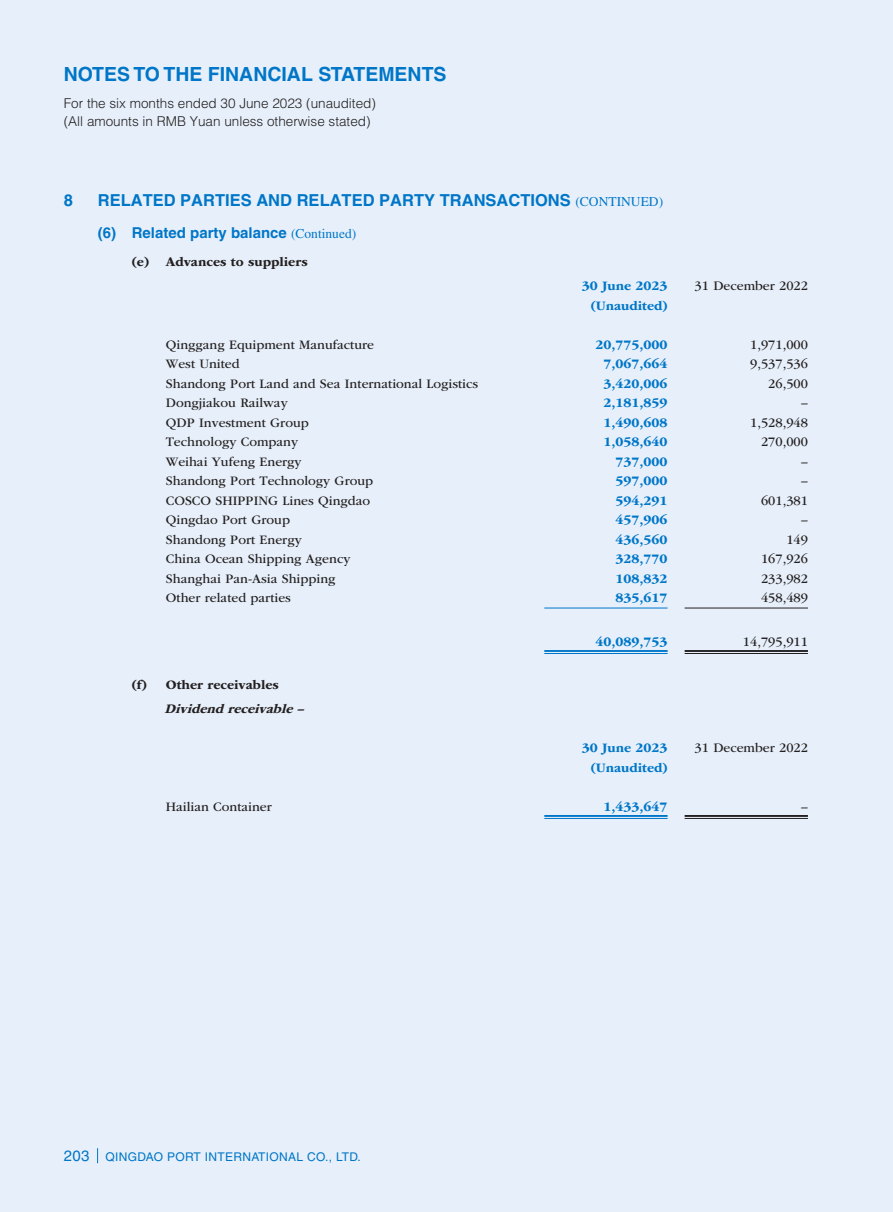
<style>
.page{position:relative;width:893px;height:1212px;background:#e7f0fa}
.page>*{position:absolute;margin:0;border:0;box-sizing:border-box;transform-origin:0 0}
.t1{font:700 19.5px "Helvetica LT Std";color:#0076c8}
.t2{font:700 16.5px "Helvetica LT Std";color:#0076c8}
.t3{font:700 15px "Helvetica LT Std";color:#0076c8}
.t4{font:15px "Helvetica LT Std";color:#0076c8}
.t5{font:13.5px "ITC Garamond Std";color:#231f20}
.t6{font:700 13.5px/19.5px "ITC Garamond Std";color:#0076c8;text-align:right}
.t7{font:300 13.5px/18px "Helvetica LT Std";color:#231f20}
.t8{font:700 13.5px "ITC Garamond Std";color:#231f20}
.t9{font:13.5px "Times LT Std";color:#0076c8}
.t10{font:italic 700 13.5px "ITC Garamond Std";color:#231f20}
.t11{font:12px "Helvetica LT Std";letter-spacing:.025em;color:#0076c8}
</style>
<div class="page">
<svg style="left:97px;top:1148px;width:1px;height:15px"></svg>
<hr style="left:544px;top:608px;width:124px;height:1px;background:#0076c8">
<hr style="left:685px;top:608px;width:123px;height:1px;background:#231f20">
<hr style="left:544px;top:650px;width:124px;height:2px;background:#0076c8">
<hr style="left:544px;top:653px;width:124px;height:1px;background:#0076c8">
<hr style="left:685px;top:650px;width:123px;height:2px;background:#231f20">
<hr style="left:685px;top:653px;width:123px;height:1px;background:#231f20">
<hr style="left:544px;top:815px;width:124px;height:2px;background:#0076c8">
<hr style="left:544px;top:818px;width:124px;height:1px;background:#0076c8">
<hr style="left:685px;top:815px;width:123px;height:2px;background:#231f20">
<hr style="left:685px;top:818px;width:123px;height:1px;background:#231f20">
<h1 class="t1" style="left:64px;top:62px;width:384px">NOTES TO THE FINANCIAL STATEMENTS</h1>
<p class="t7" style="left:64px;top:94px;width:314px">For the six months ended 30 June 2023 (unaudited( (All amounts in RMB Yuan unless otherwise stated(</p>
<p class="t2" style="left:64px;top:190px;width:11px">8</p>
<p class="t2" style="left:98px;top:190px;width:475px">RELATED PARTIES AND RELATED PARTY TRANSACTIONS</p>
<p class="t9" style="left:575px;top:194px;width:89px">(CONTINUED(</p>
<p class="t3" style="left:98px;top:224px;width:20px">6( )</p>
<p class="t3" style="left:132px;top:224px;width:157px">Related party balance</p>
<p class="t9" style="left:291px;top:226px;width:67px">(Continued(</p>
<p class="t8" style="left:132px;top:254px;width:19px">e( )</p>
<p class="t8" style="left:166px;top:254px;width:143px">Advances to suppliers</p>
<p class="t5" style="left:166px;top:337px;width:210px">Qinggang Equipment Manufacture</p>
<p class="t5" style="left:166px;top:356px;width:75px">West United</p>
<p class="t5" style="left:166px;top:376px;width:314px">Shandong Port Land and Sea International Logistics</p>
<p class="t5" style="left:166px;top:395px;width:123px">Dongjiakou Railway</p>
<p class="t5" style="left:166px;top:415px;width:145px">QDP Investment Group</p>
<p class="t5" style="left:166px;top:434px;width:134px">Technology Company</p>
<p class="t5" style="left:166px;top:454px;width:137px">Weihai Yufeng Energy</p>
<p class="t5" style="left:166px;top:473px;width:209px">Shandong Port Technology Group</p>
<p class="t5" style="left:166px;top:493px;width:206px">COSCO SHIPPING Lines Qingdao</p>
<p class="t5" style="left:166px;top:512px;width:126px">Qingdao Port Group</p>
<p class="t5" style="left:166px;top:532px;width:137px">Shandong Port Energy</p>
<p class="t5" style="left:166px;top:551px;width:186px">China Ocean Shipping Agency</p>
<p class="t5" style="left:166px;top:571px;width:171px">Shanghai Pan-Asia Shipping</p>
<p class="t5" style="left:166px;top:590px;width:127px">Other related parties</p>
<p class="t8" style="left:132px;top:677px;width:17px">f( )</p>
<p class="t8" style="left:166px;top:677px;width:115px">Other receivables</p>
<p class="t10" style="left:164px;top:701px;width:145px">Dividend receivable –</p>
<p class="t5" style="left:166px;top:799px;width:108px">Hailian Container</p>
<p class="t6" style="left:582px;top:276px;width:87px">30 June 2023 (Unaudited(</p>
<p class="t6" style="left:596px;top:335px;width:74px">20,775,000</p>
<p class="t6" style="left:604px;top:354px;width:66px">7,067,664</p>
<p class="t6" style="left:604px;top:374px;width:66px">3,420,006</p>
<p class="t6" style="left:604px;top:393px;width:66px">2,181,859</p>
<p class="t6" style="left:604px;top:413px;width:66px">1,490,608</p>
<p class="t6" style="left:604px;top:432px;width:66px">1,058,640</p>
<p class="t6" style="left:616px;top:452px;width:54px">737,000</p>
<p class="t6" style="left:616px;top:471px;width:54px">597,000</p>
<p class="t6" style="left:616px;top:491px;width:54px">594,291</p>
<p class="t6" style="left:616px;top:510px;width:54px">457,906</p>
<p class="t6" style="left:616px;top:530px;width:54px">436,560</p>
<p class="t6" style="left:616px;top:549px;width:54px">328,770</p>
<p class="t6" style="left:616px;top:568px;width:54px">108,832</p>
<p class="t6" style="left:616px;top:588px;width:54px">835,617</p>
<p class="t6" style="left:596px;top:632px;width:74px">40,089,753</p>
<p class="t6" style="left:582px;top:738px;width:87px">30 June 2023 (Unaudited(</p>
<p class="t6" style="left:604px;top:797px;width:66px">1,433,647</p>
<p class="t5" style="left:695px;top:278px;width:115px">31 December 2022</p>
<p class="t5" style="left:750px;top:337px;width:59px">1,971,000</p>
<p class="t5" style="left:750px;top:356px;width:59px">9,537,536</p>
<p class="t5" style="left:768px;top:376px;width:41px">26,500</p>
<p class="t5" style="left:801px;top:395px;width:8px">–</p>
<p class="t5" style="left:750px;top:415px;width:59px">1,528,948</p>
<p class="t5" style="left:761px;top:434px;width:48px">270,000</p>
<p class="t5" style="left:801px;top:454px;width:8px">–</p>
<p class="t5" style="left:801px;top:473px;width:8px">–</p>
<p class="t5" style="left:761px;top:493px;width:48px">601,381</p>
<p class="t5" style="left:801px;top:512px;width:8px">–</p>
<p class="t5" style="left:786px;top:532px;width:23px">149</p>
<p class="t5" style="left:761px;top:551px;width:48px">167,926</p>
<p class="t5" style="left:761px;top:571px;width:48px">233,982</p>
<p class="t5" style="left:761px;top:590px;width:48px">458,489</p>
<p class="t5" style="left:743px;top:634px;width:66px">14,795,911</p>
<p class="t5" style="left:695px;top:740px;width:115px">31 December 2022</p>
<p class="t5" style="left:801px;top:799px;width:8px">–</p>
<p class="t4" style="left:64px;top:1147px;width:27px">203</p>
<p class="t11" style="left:106px;top:1149px;width:257px">QINGDAO PORT INTERNATIONAL CO., LTD.</p>
</div>
